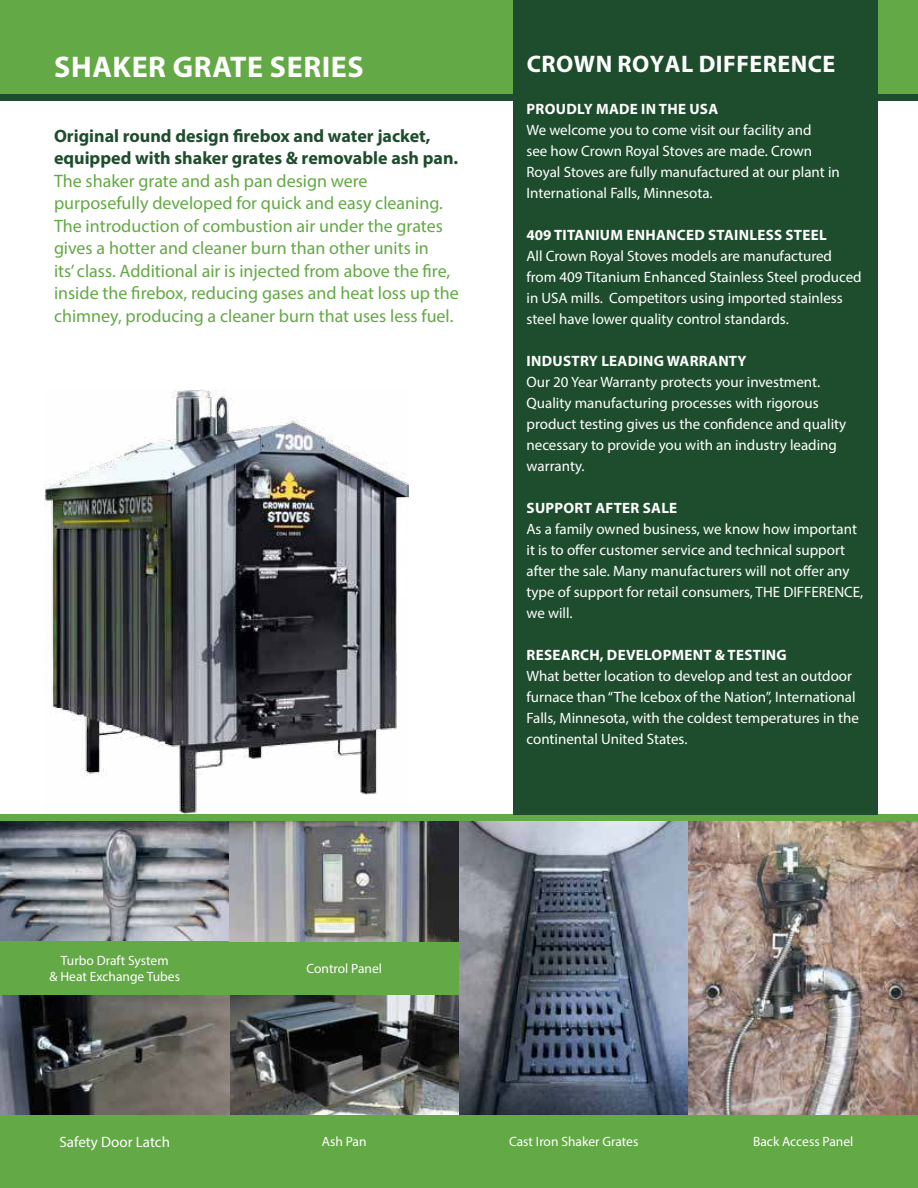
<style>
.page{position:relative;width:918px;height:1188px;background:#fff}
.page>*{position:absolute;margin:0;border:0;box-sizing:border-box;transform-origin:0 0}
.t1{font:700 30px "Myriad Pro";letter-spacing:.02em;color:#fff}
.t2{font:700 24px "Myriad Pro";letter-spacing:.02em;color:#fff}
.t3{font:18px/22.5px "Myriad Pro";color:#63a945}
.t4{font:700 18px/22.5px "Myriad Pro";color:#1e4d2e}
.t5{font:15px/21px "Myriad Pro";color:#fff}
.t6{font:700 15px "Myriad Pro";letter-spacing:.02em;color:#fff}
.t7{font:13.5px/16.2px "Myriad Pro";color:#fff;text-align:center}
</style>
<div class="page">
<div style="left:0;top:0;width:918px;height:94px;background:#63a945"></div>
<div style="left:0;top:815px;width:918px;height:6px;background:#63a945"></div>
<div style="left:0;top:94px;width:918px;height:7px;background:#1e4d2e"></div>
<hr style="left:917px;top:529px;width:1px;height:74px;background:#ff7500">
<img style="left:459px;top:821px;width:459px;height:294px">
<div style="left:459px;top:1115px;width:230px;height:73px;background:#63a945"></div>
<div style="left:689px;top:1115px;width:229px;height:73px;background:#63a945"></div>
<img style="left:0;top:821px;width:459px;height:120px">
<div style="left:0;top:941px;width:230px;height:54px;background:#63a945"></div>
<img style="left:0;top:995px;width:459px;height:120px">
<div style="left:230px;top:1115px;width:229px;height:73px;background:#63a945"></div>
<div style="left:0;top:1115px;width:230px;height:73px;background:#63a945"></div>
<img style="left:45px;top:390px;width:363px;height:423px">
<div style="left:230px;top:941px;width:229px;height:54px;background:#63a945"></div>
<div style="left:513px;top:0;width:365px;height:814px;background:#1e4d2e"></div>
<hr style="left:917px;top:973px;width:1px;height:74px;background:#ffd200">
<h1 class="t1" style="left:54px;top:55px;width:311px">SHAKER GRATE SERIES</h1>
<h2 class="t2" style="left:527px;top:55px;width:310px">CROWN ROYAL DIFFERENCE</h2>
<p class="t6" style="left:527px;top:103px;width:193px">PROUDLY MADE IN THE USA</p>
<p class="t5" style="left:527px;top:121px;width:315px">We welcome you to come visit our facility and<br>see how Crown Royal Stoves are made. Crown Royal Stoves are fully manufactured at our plant in International Falls, Minnesota.</p>
<p class="t6" style="left:527px;top:229px;width:302px">409 TITANIUM ENHANCED STAINLESS STEEL</p>
<p class="t5" style="left:527px;top:247px;width:337px">All Crown Royal Stoves models are manufactured from 409 Titanium Enhanced Stainless Steel produced in USA mills. Competitors using imported stainless steel have lower quality control standards.</p>
<p class="t6" style="left:527px;top:355px;width:222px">INDUSTRY LEADING WARRANTY</p>
<p class="t5" style="left:527px;top:373px;width:321px">Our 20 Year Warranty protects your investment.<br>Quality manufacturing processes with rigorous product testing gives us the confidence and quality necessary to provide you with an industry leading warranty.</p>
<p class="t6" style="left:527px;top:502px;width:152px">SUPPORT AFTER SALE</p>
<p class="t5" style="left:527px;top:520px;width:338px">As a family owned business, we know how important it is to offer customer service and technical support after the sale. Many manufacturers will not offer any type of support for retail consumers, THE DIFFERENCE, we will.</p>
<p class="t6" style="left:527px;top:649px;width:262px">RESEARCH, DEVELOPMENT &amp; TESTING</p>
<p class="t5" style="left:527px;top:667px;width:334px">What better location to develop and test an outdoor furnace than “The Icebox of the Nation”, International Falls, Minnesota, with the coldest temperatures in the continental United States.</p>
<p class="t4" style="left:54px;top:126px;width:406px">Original round design firebox and water jacket, equipped with shaker grates &amp; removable ash pan.</p>
<p class="t3" style="left:54px;top:171px;width:406px">The shaker grate and ash pan design were purposefully developed for quick and easy cleaning.<br>The introduction of combustion air under the grates gives a hotter and cleaner burn than other units in<br>its’ class. Additional air is injected from above the fire, inside the firebox, reducing gases and heat loss up the chimney, producing a cleaner burn that uses less fuel.</p>
<p class="t7" style="left:49px;top:954px;width:132px">Turbo Draft System<br>&amp; Heat Exchange Tubes</p>
<p class="t7" style="left:306px;top:962px;width:77px">Control Panel</p>
<p class="t5" style="left:60px;top:1133px;width:112px">Safety Door Latch</p>
<p class="t7" style="left:322px;top:1135px;width:46px">Ash Pan</p>
<p class="t7" style="left:509px;top:1135px;width:131px">Cast Iron Shaker Grates</p>
<p class="t7" style="left:753px;top:1135px;width:102px">Back Access Panel</p>
</div>
